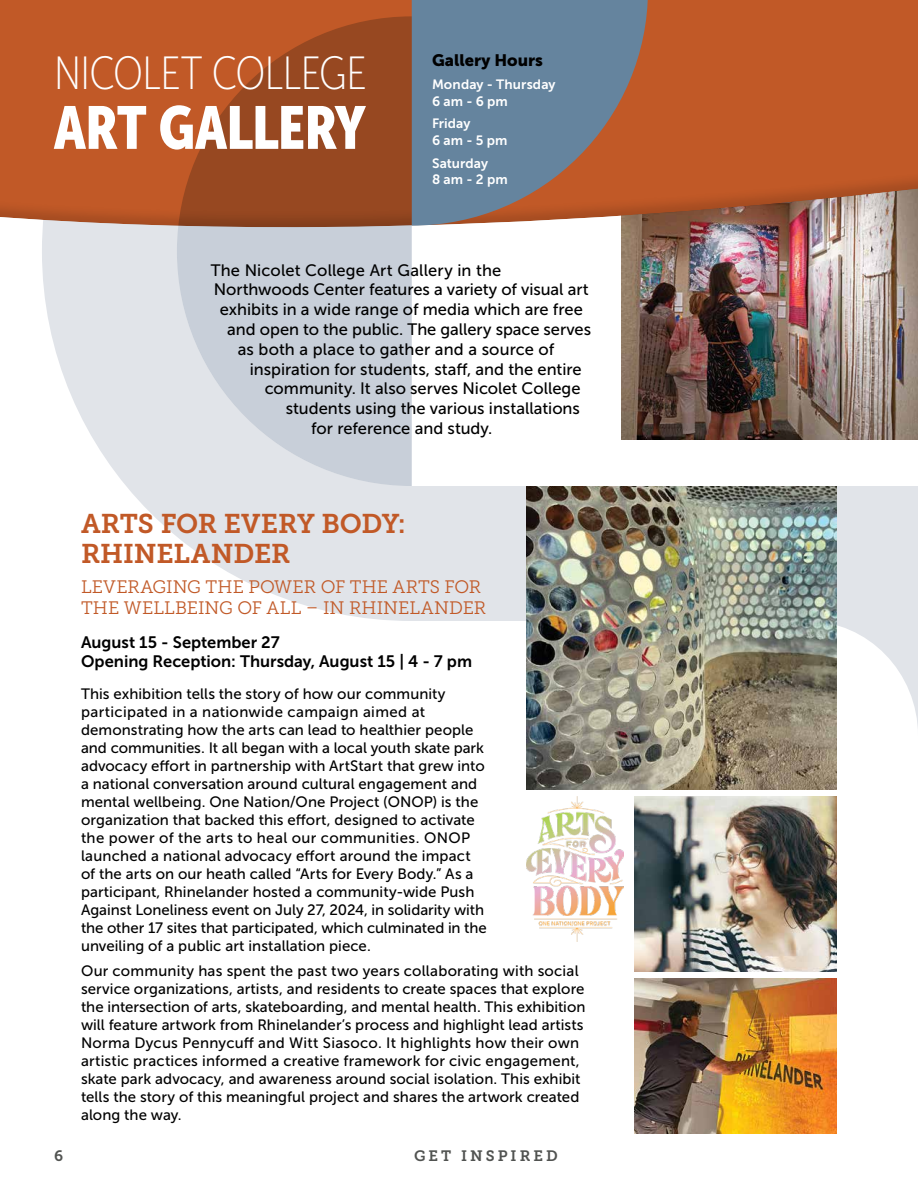
<style>
.page{position:relative;width:918px;height:1188px;background:#fff}
.page>*{position:absolute;margin:0;border:0;box-sizing:border-box;transform-origin:0 0}
.t1{font:60px "Museo Sans Cond 900";letter-spacing:-.01em;color:#fff}
.t2{font:46.5px "Museo Sans Cond 100";letter-spacing:-.01em;color:#fff}
.t3{font:27px/30px "Museo Slab 700";letter-spacing:-.005em;color:#c15927}
.t4{font:18px/21px "Museo Slab 300";color:#c15927}
.t5{font:16.5px "Museo Sans 500";color:#000}
.t6{font:16.5px/19.8px "Museo Sans 700";color:#000}
.t7{font:16.5px "Museo Sans 900";color:#000}
.t8{font:15px/18px "Museo Sans 500";letter-spacing:.005em;color:#000}
.t9{font:15px "Museo Slab 700";letter-spacing:.2em;color:#515351}
.t10{font:13.5px/16.2px "Museo Sans 700";letter-spacing:.01em;color:#fff}
</style>
<div class="page">
<svg style="left:42px;top:230px;width:875px;height:488px"></svg>
<svg style="left:917px;top:230px;width:1px;height:497px"></svg>
<div style="left:0;top:0;width:918px;height:230px;background:#000;opacity:.15"></div>
<svg style="left:412px;top:0;width:236px;height:226px;background:#7a7d87"></svg>
<svg style="left:177px;top:16px;width:235px;height:470px;background:#b89688"></svg>
<img style="left:526px;top:486px;width:311px;height:304px">
<img style="left:634px;top:796px;width:203px;height:176px">
<img style="left:634px;top:979px;width:203px;height:155px">
<img style="left:526px;top:796px;width:98px;height:146px">
<h2 class="t2" style="left:54px;top:48px;width:314px">NICOLET COLLEGE</h2>
<h1 class="t1" style="left:54px;top:94px;width:313px">ART GALLERY</h1>
<p class="t7" style="left:432px;top:51px;width:112px">Gallery Hours</p>
<p class="t10" style="left:432px;top:77px;width:125px">Monday - Thursday<br>6 am - 6 pm</p>
<p class="t10" style="left:432px;top:116px;width:77px">Friday<br>6 am - 5 pm</p>
<p class="t10" style="left:432px;top:155px;width:77px">Saturday<br>8 am - 2 pm</p>
<p class="t5" style="left:211px;top:261px;width:292px">The Nicolet College Art Gallery in the</p>
<p class="t5" style="left:214px;top:281px;width:376px">Northwoods Center features a variety of visual art</p>
<p class="t5" style="left:220px;top:301px;width:365px">exhibits in a wide range of media which are free</p>
<p class="t5" style="left:227px;top:320px;width:365px">and open to the public. The gallery space serves</p>
<p class="t5" style="left:238px;top:340px;width:318px">as both a place to gather and a source of</p>
<p class="t5" style="left:250px;top:360px;width:333px">inspiration for students, staff, and the entire</p>
<p class="t5" style="left:265px;top:380px;width:317px">community. It also serves Nicolet College</p>
<p class="t5" style="left:286px;top:400px;width:296px">students using the various installations</p>
<p class="t5" style="left:311px;top:419px;width:183px">for reference and study.</p>
<h3 class="t3" style="left:81px;top:509px;width:326px">ARTS FOR EVERY BODY:<br>RHINELANDER</h3>
<p class="t4" style="left:81px;top:577px;width:407px">LEVERAGING THE POWER OF THE ARTS FOR<br>THE WELLBEING OF ALL – IN RHINELANDER</p>
<p class="t6" style="left:81px;top:632px;width:393px">August 15 - September 27<br>Opening Reception: Thursday, August 15 | 4 - 7 pm</p>
<p class="t8" style="left:81px;top:685px;width:407px">This exhibition tells the story of how our community participated in a nationwide campaign aimed at demonstrating how the arts can lead to healthier people and communities. It all began with a local youth skate park advocacy effort in partnership with ArtStart that grew into a national conversation around cultural engagement and mental wellbeing. One Nation/One Project (ONOP) is the organization that backed this effort, designed to activate the power of the arts to heal our communities. ONOP launched a national advocacy effort around the impact of the arts on our heath called “Arts for Every Body.” As a participant, Rhinelander hosted a community-wide Push Against Loneliness event on July 27, 2024, in solidarity with the other 17 sites that participated, which culminated in the unveiling of a public art installation piece.</p>
<p class="t8" style="left:81px;top:961px;width:506px">Our community has spent the past two years collaborating with social service organizations, artists, and residents to create spaces that explore the intersection of arts, skateboarding, and mental health. This exhibition will feature artwork from Rhinelander’s process and highlight lead artists Norma Dycus Pennycuff and Witt Siasoco. It highlights how their own artistic practices informed a creative framework for civic engagement, skate park advocacy, and awareness around social isolation. This exhibit tells the story of this meaningful project and shares the artwork created along the way.</p>
<p class="t9" style="left:54px;top:1147px;width:11px">6</p>
<p class="t9" style="left:414px;top:1147px;width:145px">GET INSPIRED</p>
</div>
